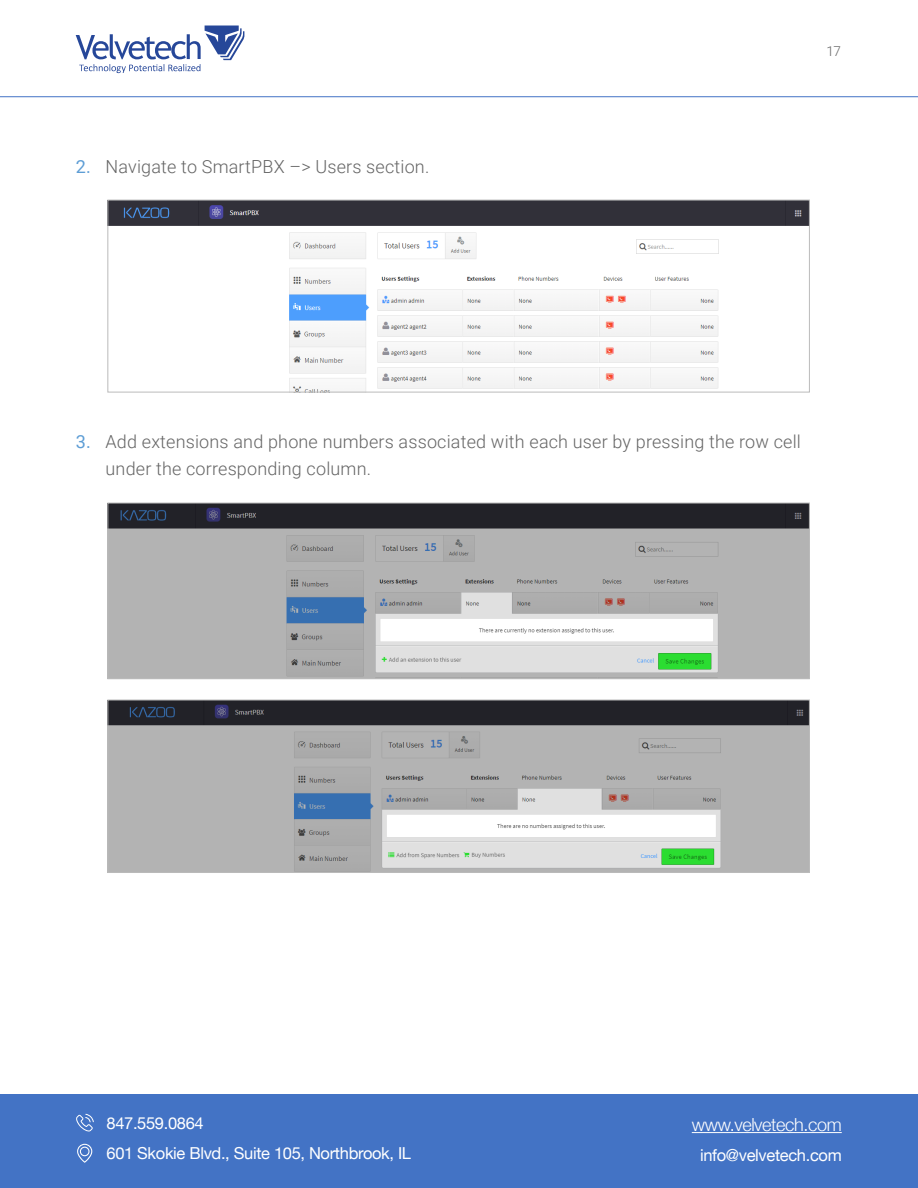
<style>
.page{position:relative;width:918px;height:1188px;background:#fff}
.page>*{position:absolute;margin:0;border:0;box-sizing:border-box;transform-origin:0 0}
.t1{font:300 18px/27px "Roboto";letter-spacing:.01em;color:#656565}
.t2{font:300 18px "Helvetica Neue";letter-spacing:-.02em;color:#fff}
.t3{font:18px "Roboto";color:#5d9dd5}
.t4{font:16.5px/30px "Helvetica Neue";letter-spacing:-.02em;color:#fff}
.t5{font:300 13.5px "Roboto";color:#656565}
.s1{font-weight:400;color:#5d9dd5}
</style>
<div class="page">
<hr style="left:0;top:96px;width:918px;height:1px;background:#4373c5">
<svg style="left:76px;top:26px;width:168px;height:47px"></svg>
<div style="left:0;top:1094px;width:918px;height:94px;background:#4373c5"></div>
<hr style="left:692px;top:1132px;width:150px;height:1px;background:#fff">
<svg style="left:76px;top:1114px;width:18px;height:18px"></svg>
<svg style="left:77px;top:1144px;width:15px;height:19px"></svg>
<img style="left:109px;top:202px;width:699px;height:188px">
<div style="left:107px;top:200px;width:703px;height:192px;border:1px solid #bbb"></div>
<img style="left:109px;top:505px;width:699px;height:172px">
<div style="left:107px;top:503px;width:703px;height:176px;border:1px solid #bbb"></div>
<img style="left:109px;top:702px;width:699px;height:169px">
<div style="left:107px;top:700px;width:703px;height:173px;border:1px solid #bbb"></div>
<p class="t1" style="left:76px;top:152px;width:355px"><span class="s1">2.</span> Navigate to SmartPBX –&gt; Users section.</p>
<p class="t5" style="left:826px;top:42px;width:16px">17</p>
<p class="t3" style="left:76px;top:429px;width:17px">3.</p>
<p class="t1" style="left:106px;top:428px;width:697px">Add extensions and phone numbers associated with each user by pressing the row cell under the corresponding column.</p>
<p class="t4" style="left:107px;top:1109px;width:306px">847.559.0864<br>601 Skokie Blvd., Suite 105, Northbrook, IL</p>
<p class="t2" style="left:692px;top:1110px;width:151px">www.velvetech.com</p>
<p class="t4" style="left:700px;top:1141px;width:143px">info@velvetech.com</p>
</div>
